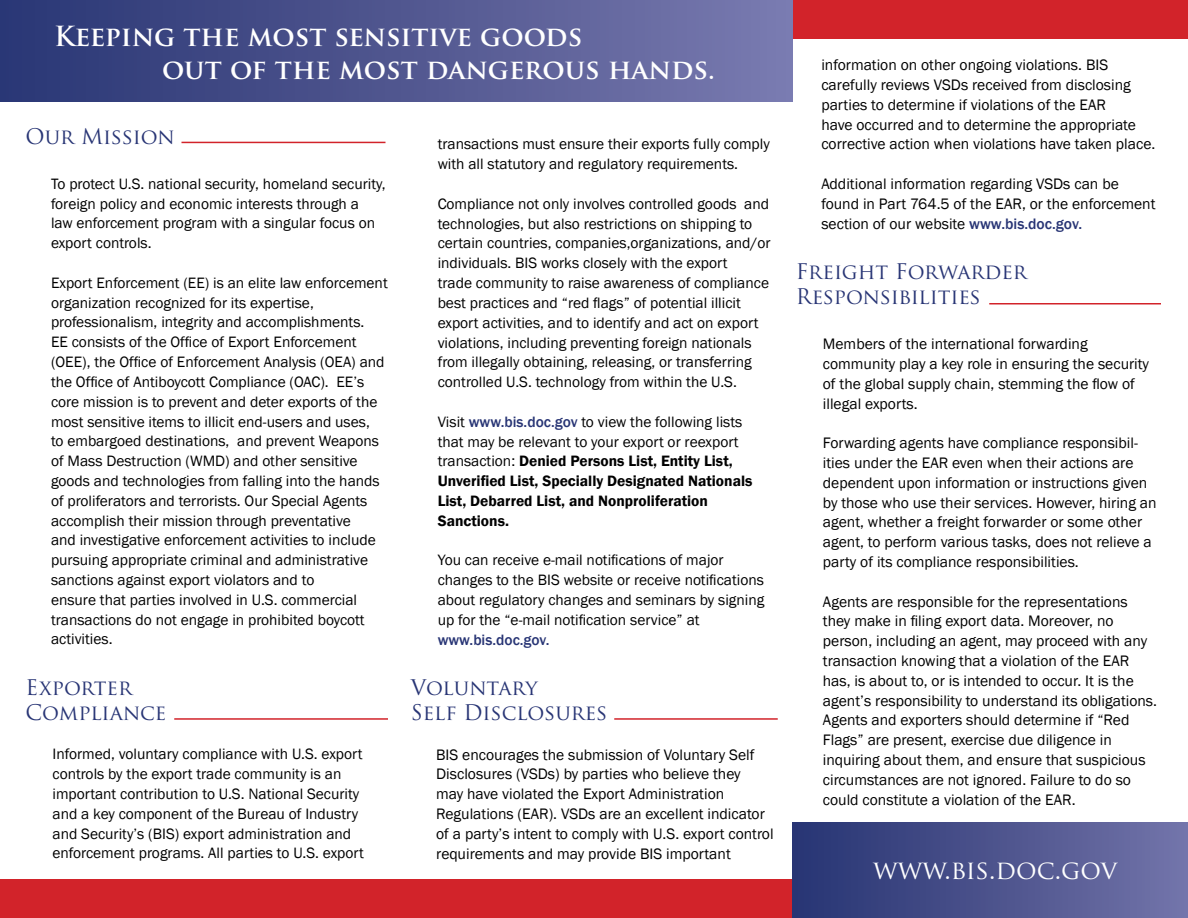
<style>
.page{position:relative;width:1188px;height:918px;background:#fff}
.page>*{position:absolute;margin:0;border:0;box-sizing:border-box;transform-origin:0 0}
.t1{font:700 27px/32.4px "Trajan Pro";color:#fff}
.t2{font:25.5px "Trajan Pro";color:#fff}
.t3{font:21px/25.2px "Trajan Pro";color:#283575}
.t4{font:15.6px/19.8px "Franklin Gothic";color:#000}
.t5{font:15.45px/19.8px "Franklin Gothic";color:#000}
.t6{font:600 15.45px/19.8px "Franklin Gothic";color:#000}
.t7{font:500 15.45px "Franklin Gothic";color:#283575}
.s1{font-weight:400}
.s2{font-weight:500;color:#283575}
</style>
<div class="page">
<div style="left:0;top:880px;width:832px;height:38px;background:#d2232a"></div>
<div style="left:747px;top:0;width:441px;height:38px;background:#d2232a"></div>
<div style="left:0;top:0;width:792px;height:102px;background:linear-gradient(to right,#293573,#7979ae)"></div>
<hr style="left:174px;top:718px;width:214px;height:2px;background:#d2232a">
<hr style="left:182px;top:142px;width:204px;height:1px;background:#d2232a">
<hr style="left:614px;top:718px;width:164px;height:2px;background:#d2232a">
<hr style="left:989px;top:303px;width:172px;height:1px;background:#d2232a">
<div style="left:792px;top:823px;width:396px;height:95px;background:linear-gradient(to right,#263372,#7273a9)"></div>
<h1 class="t1" style="left:162px;top:21px;width:554px;text-indent:-108px">Keeping the most sensitive goods<br>out of the most dangerous hands.</h1>
<h3 class="t3" style="left:26px;top:123px;width:151px">Our Mission</h3>
<p class="t5" style="left:51px;top:174px;width:336px">To protect U.S. national security, homeland security, foreign policy and economic interests through a<br>law enforcement program with a singular focus on export controls.</p>
<p class="t5" style="left:51px;top:273px;width:338px">Export Enforcement (EE) is an elite law enforcement organization recognized for its expertise, professionalism, integrity and accomplishments.<br>EE consists of the Office of Export Enforcement (OEE), the Office of Enforcement Analysis (OEA) and the Office of Antiboycott Compliance (OAC). EE’s core mission is to prevent and deter exports of the most sensitive items to illicit end-users and uses,<br>to embargoed destinations, and prevent Weapons of Mass Destruction (WMD) and other sensitive goods and technologies from falling into the hands of proliferators and terrorists. Our Special Agents accomplish their mission through preventative<br>and investigative enforcement activities to include pursuing appropriate criminal and administrative sanctions against export violators and to<br>ensure that parties involved in U.S. commercial transactions do not engage in prohibited boycott activities.</p>
<h3 class="t3" style="left:26px;top:674px;width:143px">Exporter<br>Compliance</h3>
<p class="t5" style="left:52px;top:745px;width:313px">Informed, voluntary compliance with U.S. export controls by the export trade community is an important contribution to U.S. National Security and a key component of the Bureau of Industry and Security’s (BIS) export administration and enforcement programs. All parties to U.S. export</p>
<p class="t5" style="left:438px;top:135px;width:334px">transactions must ensure their exports fully comply with all statutory and regulatory requirements.</p>
<p class="t5" style="left:438px;top:194px;width:335px">Compliance not only involves controlled goods and technologies, but also restrictions on shipping to certain countries, companies,organizations, and/or individuals. BIS works closely with the export<br>trade community to raise awareness of compliance best practices and “red flags” of potential illicit export activities, and to identify and act on export violations, including preventing foreign nationals from illegally obtaining, releasing, or transferring controlled U.S. technology from within the U.S.</p>
<p class="t6" style="left:438px;top:412px;width:316px"><span class="s1">Visit</span> <span class="s2">www.bis.doc.gov</span> <span class="s1">to view the following lists that may be relevant to your export or reexport transaction:</span> Denied Persons List, Entity List, Unverified List, Specially Designated Nationals List, Debarred List, and Nonproliferation Sanctions.</p>
<p class="t5" style="left:438px;top:551px;width:328px">You can receive e-mail notifications of major changes to the BIS website or receive notifications about regulatory changes and seminars by signing up for the “e-mail notification service” at</p>
<p class="t7" style="left:438px;top:630px;width:113px">www.bis.doc.gov.</p>
<h3 class="t3" style="left:411px;top:674px;width:198px">Voluntary<br>Self Disclosures</h3>
<p class="t4" style="left:436px;top:745px;width:339px">BIS encourages the submission of Voluntary Self Disclosures (VSDs) by parties who believe they<br>may have violated the Export Administration Regulations (EAR). VSDs are an excellent indicator of a party’s intent to comply with U.S. export control requirements and may provide BIS important</p>
<p class="t4" style="left:821px;top:56px;width:335px">information on other ongoing violations. BIS carefully reviews VSDs received from disclosing parties to determine if violations of the EAR<br>have occurred and to determine the appropriate corrective action when violations have taken place.</p>
<p class="t4" style="left:821px;top:174px;width:336px">Additional information regarding VSDs can be found in Part 764.5 of the EAR, or the enforcement section of our website <span class="s2">www.bis.doc.gov.</span></p>
<h3 class="t3" style="left:796px;top:259px;width:233px">Freight Forwarder<br>Responsibilities</h3>
<p class="t4" style="left:823px;top:335px;width:328px">Members of the international forwarding community play a key role in ensuring the security of the global supply chain, stemming the flow of illegal exports.</p>
<p class="t4" style="left:823px;top:434px;width:335px">Forwarding agents have compliance responsibil&shy;ities under the EAR even when their actions are dependent upon information or instructions given by those who use their services. However, hiring an agent, whether a freight forwarder or some other agent, to perform various tasks, does not relieve a party of its compliance responsibilities.</p>
<p class="t4" style="left:823px;top:592px;width:336px">Agents are responsible for the representations they make in filing export data. Moreover, no person, including an agent, may proceed with any transaction knowing that a violation of the EAR has, is about to, or is intended to occur. It is the agent’s responsibility to understand its obligations.<br>Agents and exporters should determine if “Red Flags” are present, exercise due diligence in inquiring about them, and ensure that suspicious circumstances are not ignored. Failure to do so could constitute a violation of the EAR.</p>
<h2 class="t2" style="left:873px;top:853px;width:246px">www.bis.doc.gov</h2>
</div>
